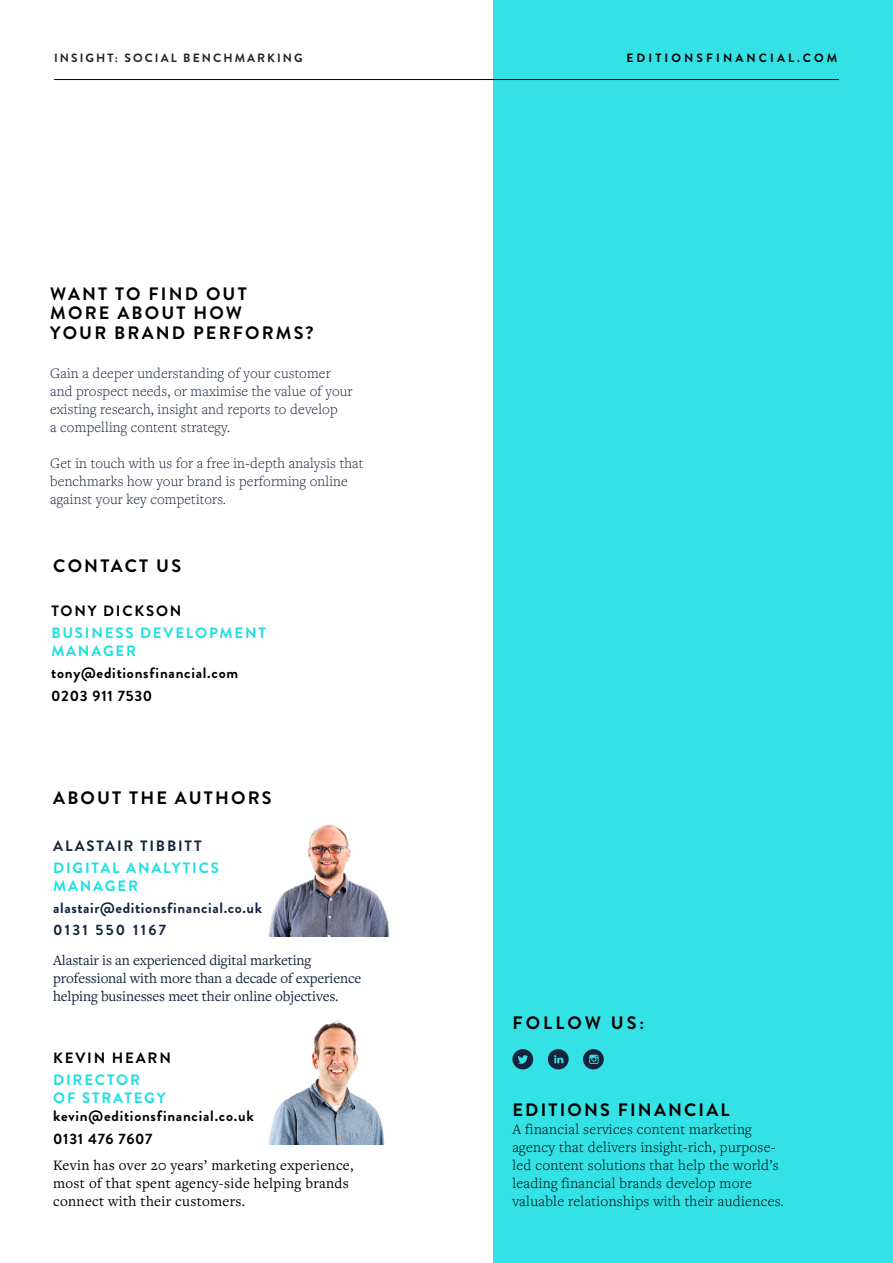
<style>
.page{position:relative;width:893px;height:1263px;background:#fff}
.page>*{position:absolute;margin:0;border:0;box-sizing:border-box;transform-origin:0 0}
.t1{font:700 18px/19.5px "Brandon Grotesque";letter-spacing:.12em;color:#000}
.t2{font:700 18px "Brandon Grotesque";letter-spacing:.17em;color:#000}
.t3{font:300 15px/18px "Freight Text Pro";letter-spacing:.01em;color:#15243c}
.t4{font:300 15px/18px "Freight Text Pro";letter-spacing:.02em;color:#000}
.t5{font:15px/18px "Freight Text Pro";letter-spacing:-.01em;color:#15243c}
.t6{font:15px/18px "Freight Text Pro";letter-spacing:.02em;color:#000}
.t7{font:700 15px/22.2px "Brandon Grotesque";letter-spacing:.05em;color:#000}
.t8{font:700 15px/18px "Brandon Grotesque";letter-spacing:.12em;color:#1ddfe2}
.t9{font:700 15px/22.2px "Brandon Grotesque";letter-spacing:.04em;color:#15243c}
.t10{font:700 15px "Brandon Grotesque";letter-spacing:.12em;color:#000}
.t11{font:700 15px "Brandon Grotesque";letter-spacing:.12em;color:#15243c}
.t12{font:700 12px "Brandon Grotesque";letter-spacing:.17em;color:#252322}
.t13{font:700 12px "Brandon Grotesque";letter-spacing:.26em;color:#000}
</style>
<div class="page">
<hr style="left:54px;top:79px;width:785px;height:1px;background:#000">
<div style="left:493px;top:0;width:400px;height:1263px;background:#34e2e5"></div>
<svg style="left:583px;top:1049px;width:21px;height:20px"></svg>
<svg style="left:512px;top:1049px;width:21px;height:20px"></svg>
<svg style="left:548px;top:1049px;width:21px;height:20px"></svg>
<img style="left:268px;top:824px;width:122px;height:113px">
<img style="left:268px;top:1020px;width:117px;height:124px">
<p class="t12" style="left:54px;top:50px;width:250px">INSIGHT: SOCIAL BENCHMARKING</p>
<p class="t13" style="left:626px;top:50px;width:212px">EDITIONSFINANCIAL.COM</p>
<p class="t1" style="left:50px;top:284px;width:265px">WANT TO FIND OUT<br>MORE ABOUT HOW<br>YOUR BRAND PERFORMS?</p>
<p class="t3" style="left:50px;top:364px;width:304px">Gain a deeper understanding of your customer and prospect needs, or maximise the value of your existing research, insight and reports to develop<br>a compelling content strategy.</p>
<p class="t3" style="left:50px;top:454px;width:315px">Get in touch with us for a free in-depth analysis that benchmarks how your brand is performing online against your key competitors.</p>
<p class="t1" style="left:53px;top:557px;width:129px">CONTACT US</p>
<p class="t10" style="left:51px;top:600px;width:132px">TONY DICKSON</p>
<p class="t8" style="left:51px;top:624px;width:216px">BUSINESS DEVELOPMENT<br>MANAGER</p>
<p class="t7" style="left:51px;top:662px;width:188px">tony@editionsfinancial.com<br>0203 911 7530</p>
<p class="t1" style="left:53px;top:788px;width:220px">ABOUT THE AUTHORS</p>
<p class="t11" style="left:53px;top:835px;width:150px">ALASTAIR TIBBITT</p>
<p class="t8" style="left:53px;top:859px;width:167px">DIGITAL ANALYTICS<br>MANAGER</p>
<p class="t9" style="left:53px;top:897px;width:210px">alastair@editionsfinancial.co.uk<br>0131 550 1167</p>
<p class="t5" style="left:53px;top:950px;width:310px">Alastair is an experienced digital marketing professional with more than a decade of experience helping businesses meet their online objectives.</p>
<p class="t10" style="left:53px;top:1047px;width:119px">KEVIN HEARN</p>
<p class="t8" style="left:53px;top:1071px;width:114px">DIRECTOR<br>OF STRATEGY</p>
<p class="t7" style="left:53px;top:1105px;width:202px">kevin@editionsfinancial.co.uk<br>0131 476 7607</p>
<p class="t6" style="left:53px;top:1156px;width:302px">Kevin has over 20 years’ marketing experience, most of that spent agency-side helping brands connect with their customers.</p>
<p class="t2" style="left:512px;top:1010px;width:133px">FOLLOW US:</p>
<p class="t1" style="left:512px;top:1100px;width:219px">EDITIONS FINANCIAL</p>
<p class="t4" style="left:512px;top:1120px;width:273px">A financial services content marketing agency that delivers insight-rich, purpose&shy;led content solutions that help the world’s leading financial brands develop more valuable relationships with their audiences.</p>
</div>
